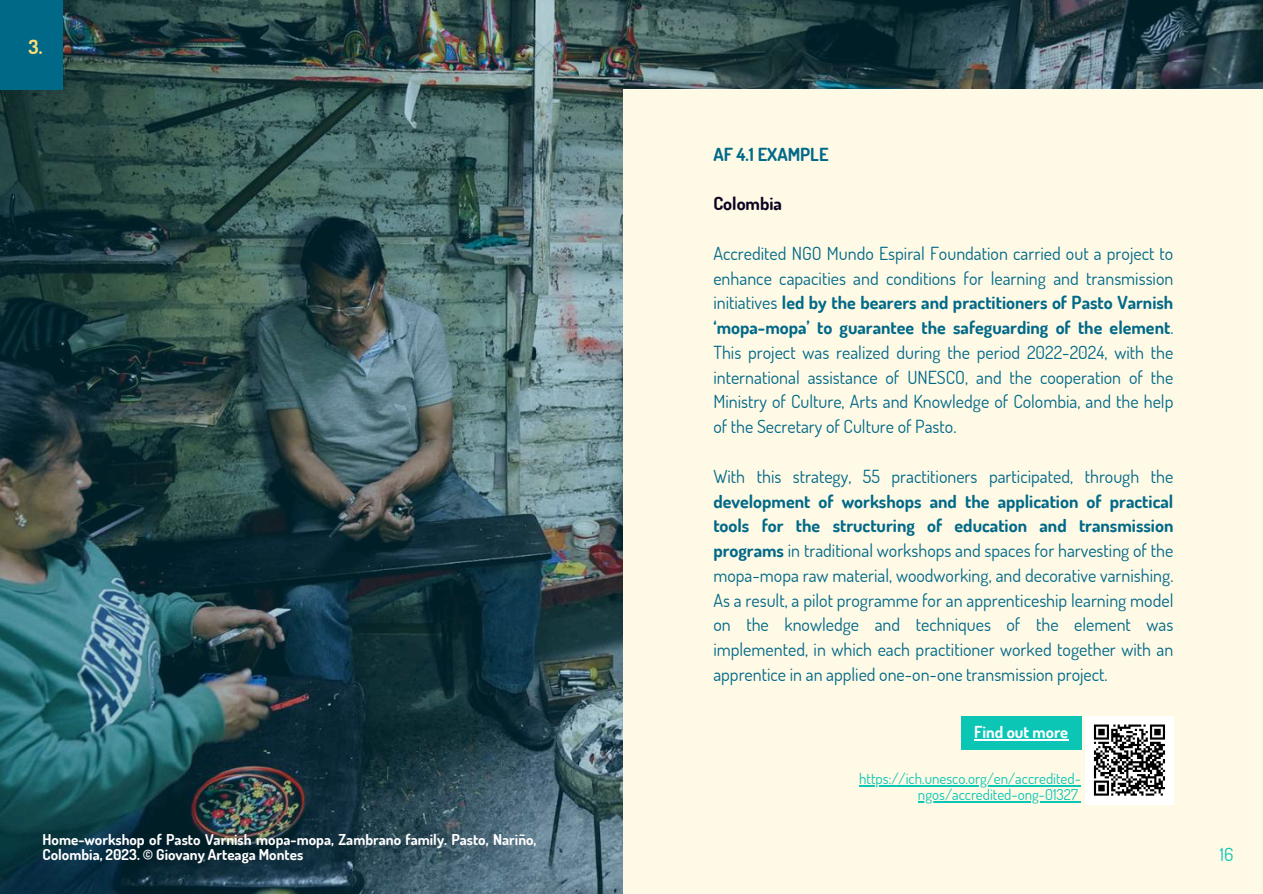
<style>
.page{position:relative;width:1263px;height:894px;background:#fff}
.page>*{position:absolute;margin:0;border:0;box-sizing:border-box;transform-origin:0 0}
.t1{font:700 19.5px "Dosis";color:#fddd78}
.t2{font:18px/24.8px "Dosis";color:#016988;text-align:justify}
.t3{font:700 18px "Dosis";color:#016988}
.t4{font:700 18px "Dosis";color:#0d0221}
.t5{font:18px "Dosis";color:#0bc6b4}
.t6{font:700 16.5px "Dosis";color:#fff}
.t7{font:700 15px/15.8px "Dosis";color:#fff}
.t8{font:15px/15.8px "Dosis";color:#0bc6b4;text-align:right}
.s1{font-weight:700}
</style>
<div class="page">
<img style="left:0;top:0;width:1263px;height:893px">
<div style="left:624px;top:89px;width:639px;height:804px;background:#fffae6"></div>
<div style="left:1085px;top:715px;width:89px;height:89px;background:#fff"></div>
<svg style="left:1093px;top:724px;width:72px;height:72px"></svg>
<div style="left:0;top:0;width:63px;height:89px;background:#016988"></div>
<div style="left:961px;top:715px;width:120px;height:34px;background:#0bc6b4"></div>
<hr style="left:974px;top:739px;width:94px;height:1px;background:#fff">
<hr style="left:859px;top:785px;width:222px;height:1px;background:#0bc6b4">
<hr style="left:918px;top:801px;width:160px;height:1px;background:#0bc6b4">
<p class="t1" style="left:29px;top:34px;width:15px">3.</p>
<p class="t7" style="left:43px;top:830px;width:495px">Home-workshop of Pasto Varnish mopa-mopa, Zambrano family. Pasto, Nariño,<br>Colombia, 2023. © Giovany Arteaga Montes</p>
<p class="t3" style="left:713px;top:142px;width:117px">AF 4.1 EXAMPLE</p>
<p class="t4" style="left:713px;top:192px;width:70px">Colombia</p>
<p class="t2" style="left:713px;top:240px;width:462px">Accredited NGO Mundo Espiral Foundation carried out a project to enhance capacities and conditions for learning and transmission initiatives <span class="s1">led by the bearers and practitioners of Pasto Varnish ‘mopa-mopa’ to guarantee the safeguarding of the element</span>.<br>This project was realized during the period 2022-2024, with the international assistance of UNESCO, and the cooperation of the Ministry of Culture, Arts and Knowledge of Colombia, and the help of the Secretary of Culture of Pasto.</p>
<p class="t2" style="left:713px;top:463px;width:462px">With this strategy, 55 practitioners participated, through the</p>
<p class="t2" style="left:713px;top:488px;width:462px"><span class="s1">development of workshops and the application of practical tools for the structuring of education and transmission programs</span> in traditional workshops and spaces for harvesting of the mopa-mopa raw material, woodworking, and decorative varnishing.<br>As a result, a pilot programme for an apprenticeship learning model on the knowledge and techniques of the element was implemented, in which each practitioner worked together with an apprentice in an applied one-on-one transmission project.</p>
<p class="t6" style="left:974px;top:721px;width:96px">Find out more</p>
<p class="t8" style="left:859px;top:770px;width:223px">https://ich.unesco.org/en/accredited&shy;ngos/accredited-ong-01327</p>
<p class="t5" style="left:1220px;top:841px;width:15px">16</p>
</div>
